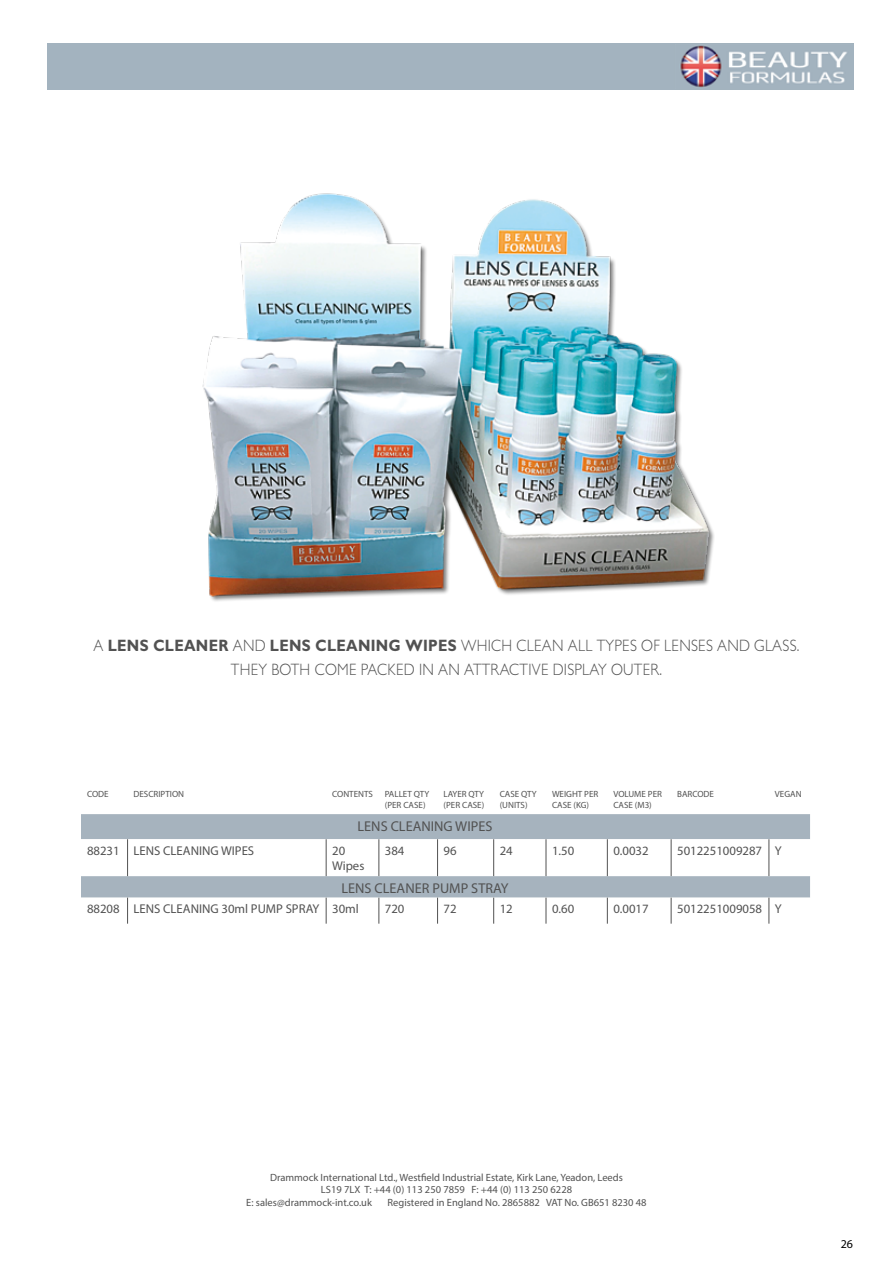
<style>
.page{position:relative;width:893px;height:1263px;background:#fff}
.page>*{position:absolute;margin:0;border:0;box-sizing:border-box;transform-origin:0 0}
.t1{font:300 16.5px/24px "Gill Sans";letter-spacing:.02em;color:#525252;text-align:center;scale:.9 1}
.t2{font:14.25px "Myriad Pro";color:#525252}
.t3{font:12.75px/15.3px "Myriad Pro";color:#525252}
.t4{font:12px "Myriad Pro";color:#000}
.t5{font:10.5px "Myriad Pro";color:#525252}
.t6{font:9px/10.8px "Myriad Pro";color:#525252}
.s1{font-weight:700}
</style>
<div class="page">
<div style="left:48px;top:43px;width:806px;height:47px;background:#a3b3bf"></div>
<img style="left:202px;top:193px;width:512px;height:408px">
<img style="left:680px;top:45px;width:167px;height:42px">
<div style="left:81px;top:814px;width:729px;height:25px;background:#a6b3be"></div>
<svg style="left:81px;top:839px;width:729px;height:85px"></svg>
<hr style="left:127px;top:839px;width:1px;height:37px;background:#525252">
<hr style="left:326px;top:839px;width:1px;height:37px;background:#525252">
<hr style="left:378px;top:839px;width:1px;height:37px;background:#525252">
<hr style="left:437px;top:839px;width:1px;height:37px;background:#525252">
<hr style="left:493px;top:839px;width:1px;height:37px;background:#525252">
<hr style="left:546px;top:839px;width:1px;height:37px;background:#525252">
<hr style="left:607px;top:839px;width:1px;height:37px;background:#525252">
<hr style="left:671px;top:839px;width:1px;height:37px;background:#525252">
<svg style="left:127px;top:898px;width:1px;height:26px"></svg>
<svg style="left:326px;top:898px;width:1px;height:26px"></svg>
<svg style="left:378px;top:898px;width:1px;height:26px"></svg>
<svg style="left:437px;top:898px;width:1px;height:26px"></svg>
<svg style="left:493px;top:898px;width:1px;height:26px"></svg>
<svg style="left:546px;top:898px;width:1px;height:26px"></svg>
<svg style="left:607px;top:898px;width:1px;height:26px"></svg>
<svg style="left:671px;top:898px;width:1px;height:26px"></svg>
<hr style="left:768px;top:839px;width:1px;height:37px;background:#525252">
<svg style="left:768px;top:898px;width:1px;height:26px"></svg>
<h1 class="t1" style="left:94px;top:633px;width:786px">A <span class="s1">LENS CLEANER</span> AND <span class="s1">LENS CLEANING WIPES</span> WHICH CLEAN ALL TYPES OF LENSES AND GLASS.<br>THEY BOTH COME PACKED IN AN ATTRACTIVE DISPLAY OUTER.</h1>
<p class="t6" style="left:87px;top:789px;width:23px">CODE</p>
<p class="t6" style="left:134px;top:789px;width:52px">DESCRIPTION</p>
<p class="t6" style="left:332px;top:789px;width:42px">CONTENTS</p>
<p class="t6" style="left:385px;top:789px;width:46px">PALLET QTY (PER CASE)</p>
<p class="t6" style="left:444px;top:789px;width:42px">LAYER QTY (PER CASE)</p>
<p class="t6" style="left:500px;top:789px;width:39px">CASE QTY (UNITS)</p>
<p class="t6" style="left:552px;top:789px;width:48px">WEIGHT PER<br>CASE (KG)</p>
<p class="t6" style="left:613px;top:789px;width:50px">VOLUME PER<br>CASE (M3)</p>
<p class="t6" style="left:677px;top:789px;width:38px">BARCODE</p>
<p class="t6" style="left:775px;top:789px;width:28px">VEGAN</p>
<h2 class="t2" style="left:358px;top:817px;width:136px">LENS CLEANING WIPES</h2>
<p class="t3" style="left:87px;top:843px;width:169px">88231 LENS CLEANING WIPES</p>
<p class="t3" style="left:332px;top:843px;width:34px">20<br>Wipes</p>
<p class="t3" style="left:385px;top:843px;width:21px">384</p>
<p class="t3" style="left:444px;top:843px;width:15px">96</p>
<p class="t3" style="left:500px;top:843px;width:15px">24</p>
<p class="t3" style="left:552px;top:843px;width:24px">1.50</p>
<p class="t3" style="left:613px;top:843px;width:37px">0.0032</p>
<p class="t3" style="left:677px;top:843px;width:106px">5012251009287 Y</p>
<h2 class="t2" style="left:341px;top:879px;width:168px">LENS CLEANER PUMP STRAY</h2>
<p class="t3" style="left:87px;top:901px;width:273px">88208 LENS CLEANING 30ml PUMP SPRAY 30ml</p>
<p class="t3" style="left:385px;top:901px;width:21px">720</p>
<p class="t3" style="left:444px;top:901px;width:15px">72</p>
<p class="t3" style="left:500px;top:901px;width:15px">12</p>
<p class="t3" style="left:552px;top:901px;width:24px">0.60</p>
<p class="t3" style="left:613px;top:901px;width:37px">0.0017</p>
<p class="t3" style="left:677px;top:901px;width:106px">5012251009058 Y</p>
<p class="t5" style="left:270px;top:1171px;width:354px">Drammock International Ltd., Westfield Industrial Estate, Kirk Lane, Yeadon, Leeds</p>
<p class="t5" style="left:321px;top:1183px;width:253px">LS19 7LX T: +44 (0) 113 250 7859 F: +44 (0) 113 250 6228</p>
<p class="t5" style="left:246px;top:1196px;width:127px">E: sales@drammock-int.co.uk</p>
<p class="t5" style="left:388px;top:1196px;width:261px">Registered in England No. 2865882 VAT No. GB651 8230 48</p>
<p class="t4" style="left:841px;top:1236px;width:14px">26</p>
</div>
